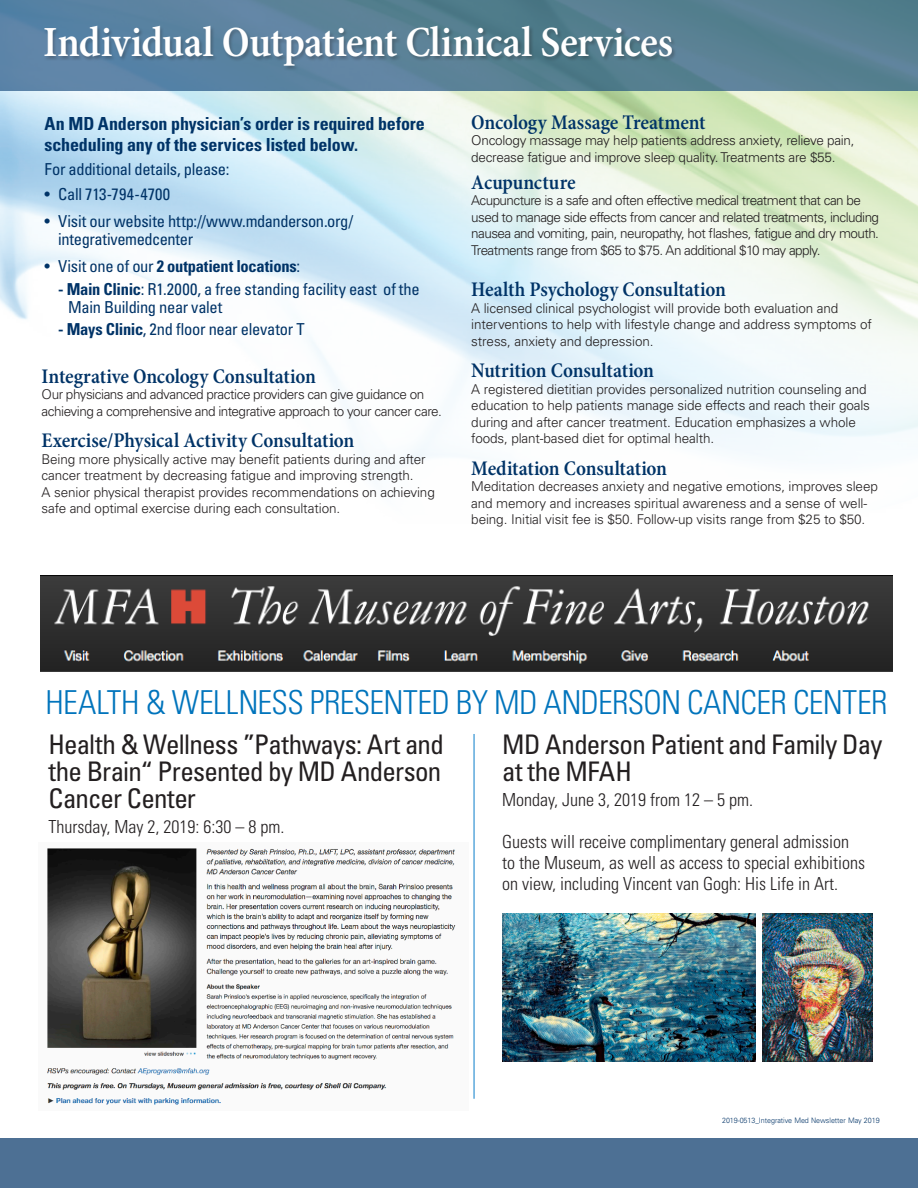
<style>
.page{position:relative;width:918px;height:1188px;background:#fff}
.page>*{position:absolute;margin:0;border:0;box-sizing:border-box;transform-origin:0 0}
.Green_Headlines{font:600 condensed 43.5px "Minion Pro";letter-spacing:-.01em;color:#fff}
.body_text{font:300 condensed 33px "Univers LT Std";letter-spacing:-.02em;color:#0174bc}
.body_text-2{font:condensed 27px/27px "Univers LT Std";letter-spacing:-.025em;color:#231f20}
.Blue_Headlines{font:600 condensed 21px "Minion Pro";letter-spacing:-.01em;color:#003367}
.body_text-3{font:300 condensed 18px "Univers LT Std";color:#231f20}
.t1{font:700 condensed 18px/21px "Univers LT Std";letter-spacing:-.01em;color:#003367}
.t2{font:condensed 16.5px/18px "Univers LT Std";letter-spacing:-.015em;color:#003367}
.t3{font:700 condensed 16.5px "Univers LT Std";letter-spacing:-.015em;color:#003367}
.Blue_Headlines-2{font:300 13.5px/16.5px "Univers LT Std";letter-spacing:-.01em;color:#231f20}
.Blue_Headlines-3{font:300 13.5px/16.5px "Univers LT Std";letter-spacing:-.04em;color:#231f20}
.Blue_Headlines-4{font:300 13.5px/16.5px "Univers LT Std";letter-spacing:-.035em;color:#231f20}
.t4{font:300 7.5px "Univers LT Std";letter-spacing:-.005em;color:#003367;scale:.95 1}
.s1{font-weight:400}
.s2{font-weight:700}
</style>
<div class="page">
<svg style="left:0;top:0;width:918px;height:91px;background:#588097"></svg>
<div style="left:44px;top:25px;width:633px;height:46px;background:#231f20;opacity:.3"></div>
<div style="left:0;top:1138px;width:918px;height:50px;background:#4d7094"></div>
<img style="left:41px;top:575px;width:851px;height:97px">
<img style="left:47px;top:848px;width:409px;height:257px">
<img style="left:502px;top:913px;width:254px;height:148px">
<img style="left:763px;top:913px;width:110px;height:148px">
<hr style="left:474px;top:734px;width:1px;height:365px;background:#0a7eca">
<p class="Green_Headlines" style="left:43px;top:16px;width:632px">Individual Outpatient Clinical Services</p>
<p class="t1" style="left:45px;top:113px;width:382px">An MD Anderson physician’s order is required before scheduling any of the services listed below.</p>
<p class="t2" style="left:45px;top:160px;width:186px">For additional details, please:</p>
<p class="t2" style="left:45px;top:185px;width:127px">• Call 713-794-4700</p>
<p class="t2" style="left:58px;top:212px;width:297px;text-indent:-14px">• Visit our website http://www.mdanderson.org/ integrativemedcenter</p>
<p class="t3" style="left:45px;top:256px;width:257px"><span class="s1">• Visit one of our</span> 2 outpatient locations<span class="s1">:</span></p>
<p class="t2" style="left:58px;top:280px;width:363px"><span class="s2">- Main Clinic</span>: R1.2000, a free standing facility east of the</p>
<p class="t2" style="left:68px;top:298px;width:156px">Main Building near valet</p>
<p class="t2" style="left:58px;top:320px;width:248px"><span class="s2">- Mays Clinic</span>, 2nd floor near elevator T</p>
<p class="Blue_Headlines" style="left:42px;top:363px;width:276px">Integrative Oncology Consultation</p>
<p class="Blue_Headlines-4" style="left:42px;top:386px;width:402px">Our physicians and advanced practice providers can give guidance on achieving a comprehensive and integrative approach to your cancer care.</p>
<p class="Blue_Headlines" style="left:42px;top:428px;width:314px">Exercise/Physical Activity Consultation</p>
<p class="Blue_Headlines-2" style="left:42px;top:451px;width:386px">Being more physically active may benefit patients during and after cancer treatment by decreasing fatigue and improving strength.</p>
<p class="Blue_Headlines-2" style="left:42px;top:484px;width:395px">A senior physical therapist provides recommendations on achieving safe and optimal exercise during each consultation.</p>
<p class="Blue_Headlines" style="left:471px;top:109px;width:236px">Oncology Massage Treatment</p>
<p class="Blue_Headlines-2" style="left:471px;top:132px;width:385px">Oncology massage may help patients address anxiety, relieve pain, decrease fatigue and improve sleep quality. Treatments are $55.</p>
<p class="Blue_Headlines" style="left:471px;top:169px;width:106px">Acupuncture</p>
<p class="Blue_Headlines-3" style="left:471px;top:192px;width:409px">Acupuncture is a safe and often effective medical treatment that can be used to manage side effects from cancer and related treatments, including nausea and vomiting, pain, neuropathy, hot flashes, fatigue and dry mouth.<br>Treatments range from $65 to $75. An additional $10 may apply.</p>
<p class="Blue_Headlines" style="left:471px;top:277px;width:256px">Health Psychology Consultation</p>
<p class="Blue_Headlines-2" style="left:471px;top:300px;width:402px">A licensed clinical psychologist will provide both evaluation and interventions to help with lifestyle change and address symptoms of stress, anxiety and depression.</p>
<p class="Blue_Headlines" style="left:471px;top:358px;width:184px">Nutrition Consultation</p>
<p class="Blue_Headlines-2" style="left:471px;top:381px;width:400px">A registered dietitian provides personalized nutrition counseling and education to help patients manage side effects and reach their goals during and after cancer treatment. Education emphasizes a whole foods, plant-based diet for optimal health.</p>
<p class="Blue_Headlines" style="left:471px;top:456px;width:197px">Meditation Consultation</p>
<p class="Blue_Headlines-2" style="left:471px;top:478px;width:408px">Meditation decreases anxiety and negative emotions, improves sleep and memory and increases spiritual awareness and a sense of well&shy;being. Initial visit fee is $50. Follow-up visits range from $25 to $50.</p>
<p class="body_text" style="left:46px;top:682px;width:844px">HEALTH &amp; WELLNESS PRESENTED BY MD ANDERSON CANCER CENTER</p>
<p class="body_text-2" style="left:49px;top:730px;width:397px;text-align:justify">Health &amp; Wellness ”Pathways: Art and the Brain“ Presented by MD Anderson Cancer Center</p>
<p class="body_text-3" style="left:49px;top:816px;width:237px">Thursday, May 2, 2019: 6:30 – 8 pm.</p>
<p class="body_text-2" style="left:502px;top:730px;width:382px">MD Anderson Patient and Family Day at the MFAH</p>
<p class="body_text-3" style="left:502px;top:789px;width:252px">Monday, June 3, 2019 from 12 – 5 pm.</p>
<p class="body_text-3" style="left:502px;top:831px;width:348px">Guests will receive complimentary general admission</p>
<p class="body_text-3" style="left:502px;top:852px;width:364px">to the Museum, as well as access to special exhibitions</p>
<p class="body_text-3" style="left:502px;top:873px;width:337px">on view, including Vincent van Gogh: His Life in Art.</p>
<p class="t4" style="left:722px;top:1115px;width:167px">2019-0513_Integrative Med Newsletter May 2019</p>
</div>
